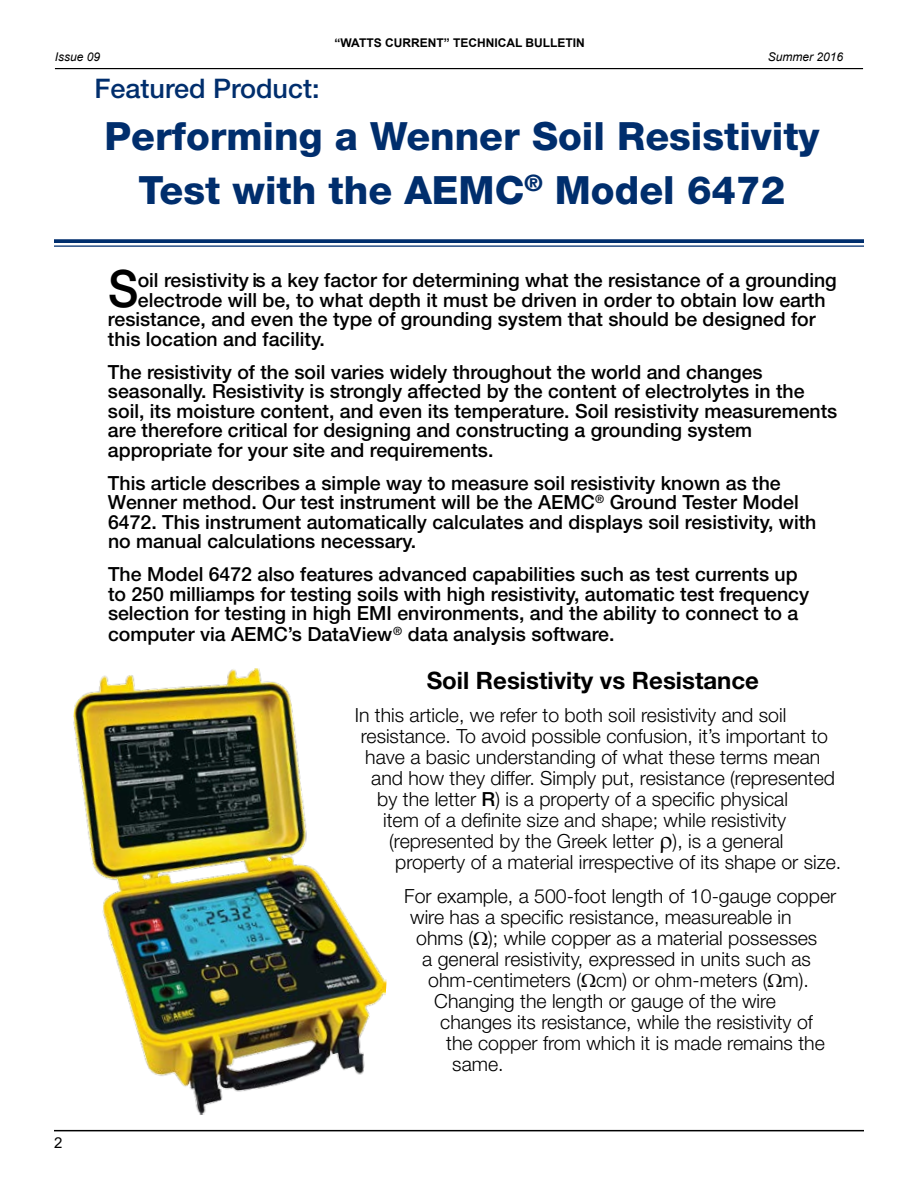
<style>
.page{position:relative;width:918px;height:1188px;background:#fff}
.page>*{position:absolute;margin:0;border:0;box-sizing:border-box;transform-origin:0 0}
.t1{font:500 51.45px "Helvetica Neue";color:#000;scale:.91 1}
.t2{font:800 39px/54px "Helvetica Neue";color:#002e6d;text-align:center}
.t3{font:500 27px "Helvetica Neue";color:#002e6d}
.t4{font:700 24px "Helvetica Neue";color:#000}
.t5{font:500 19.5px/19.5px "Helvetica Neue";color:#000}
.t6{font:300 19.5px "Helvetica Neue";color:#000}
.t7{font:15px "Arial";color:#000}
.t8{font:700 12px "Arial";color:#000}
.t9{font:italic 12px "Arial";color:#000}
.s1{font-weight:500}
</style>
<div class="page">
<hr style="left:54px;top:1130px;width:810px;height:1px;background:#000">
<div style="left:53px;top:32px;width:812px;height:39px;border:2px solid #fff"></div>
<svg style="left:54px;top:239px;width:810px;height:4px;background:#0f3a76"></svg>
<hr style="left:54px;top:245px;width:810px;height:2px;background:#002e6d">
<img style="left:73px;top:668px;width:314px;height:447px">
<p class="t8" style="left:335px;top:34px;width:252px">“WATTS CURRENT” TECHNICAL BULLETIN</p>
<p class="t9" style="left:55px;top:49px;width:47px">Issue 09</p>
<p class="t9" style="left:768px;top:49px;width:77px">Summer 2016</p>
<h3 class="t3" style="left:94px;top:72px;width:227px">Featured Product:</h3>
<h2 class="t2" style="left:104px;top:109px;width:717px">Performing a Wenner Soil Resistivity<br>Test with the AEMC<sup>®</sup> Model 6472</h2>
<p class="t7" style="left:54px;top:1132px;width:10px">2</p>
<h1 class="t1" style="left:108px;top:258px;width:35px">S</h1>
<p class="t5" style="left:138px;top:271px;width:701px">oil resistivity is a key factor for determining what the resistance of a grounding</p>
<p class="t5" style="left:138px;top:290px;width:689px">electrode will be, to what depth it must be driven in order to obtain low earth</p>
<p class="t5" style="left:108px;top:310px;width:709px">resistance, and even the type of grounding system that should be designed for</p>
<p class="t5" style="left:108px;top:329px;width:218px">this location and facility.</p>
<p class="t5" style="left:108px;top:362px;width:731px">The resistivity of the soil varies widely throughout the world and changes seasonally. Resistivity is strongly affected by the content of electrolytes in the soil, its moisture content, and even its temperature. Soil resistivity measurements are therefore critical for designing and constructing a grounding system appropriate for your site and requirements.</p>
<p class="t5" style="left:108px;top:473px;width:710px">This article describes a simple way to measure soil resistivity known as the Wenner method. Our test instrument will be the AEMC<sup>®</sup> Ground Tester Model 6472. This instrument automatically calculates and displays soil resistivity, with no manual calculations necessary.</p>
<p class="t5" style="left:108px;top:564px;width:703px;line-height:20px">The Model 6472 also features advanced capabilities such as test currents up to 250 milliamps for testing soils with high resistivity, automatic test frequency selection for testing in high EMI environments, and the ability to connect to a computer via AEMC’s DataView<sup>®</sup> data analysis software.</p>
<p class="t4" style="left:427px;top:665px;width:334px">Soil Resistivity vs Resistance</p>
<p class="t6" style="left:355px;top:703px;width:433px">In this article, we refer to both soil resistivity and soil</p>
<p class="t6" style="left:361px;top:724px;width:469px">resistance. To avoid possible confusion, it’s important to</p>
<p class="t6" style="left:365px;top:745px;width:457px">have a basic understanding of what these terms mean</p>
<p class="t6" style="left:371px;top:766px;width:465px">and how they differ. Simply put, resistance (represented</p>
<p class="t6" style="left:377px;top:787px;width:412px">by the letter <span class="s1">R</span>) is a property of a specific physical</p>
<p class="t6" style="left:383px;top:808px;width:405px">item of a definite size and shape; while resistivity</p>
<p class="t6" style="left:389px;top:829px;width:396px">(represented by the Greek letter ), is a general</p>
<p class="t6" style="left:395px;top:850px;width:448px">property of a material irrespective of its shape or size.</p>
<p class="t6" style="left:404px;top:884px;width:434px">For example, a 500-foot length of 10-gauge copper</p>
<p class="t6" style="left:410px;top:905px;width:383px">wire has a specific resistance, measureable in</p>
<p class="t6" style="left:416px;top:926px;width:403px">ohms ( ); while copper as a material possesses</p>
<p class="t6" style="left:422px;top:947px;width:390px">a general resistivity, expressed in units such as</p>
<p class="t6" style="left:428px;top:968px;width:382px">ohm-centimeters ( cm) or ohm-meters ( m).</p>
<p class="t6" style="left:434px;top:989px;width:343px">Changing the length or gauge of the wire</p>
<p class="t6" style="left:440px;top:1010px;width:374px">changes its resistance, while the resistivity of</p>
<p class="t6" style="left:446px;top:1031px;width:380px">the copper from which it is made remains the</p>
<p class="t6" style="left:452px;top:1052px;width:53px">same.</p>
</div>
